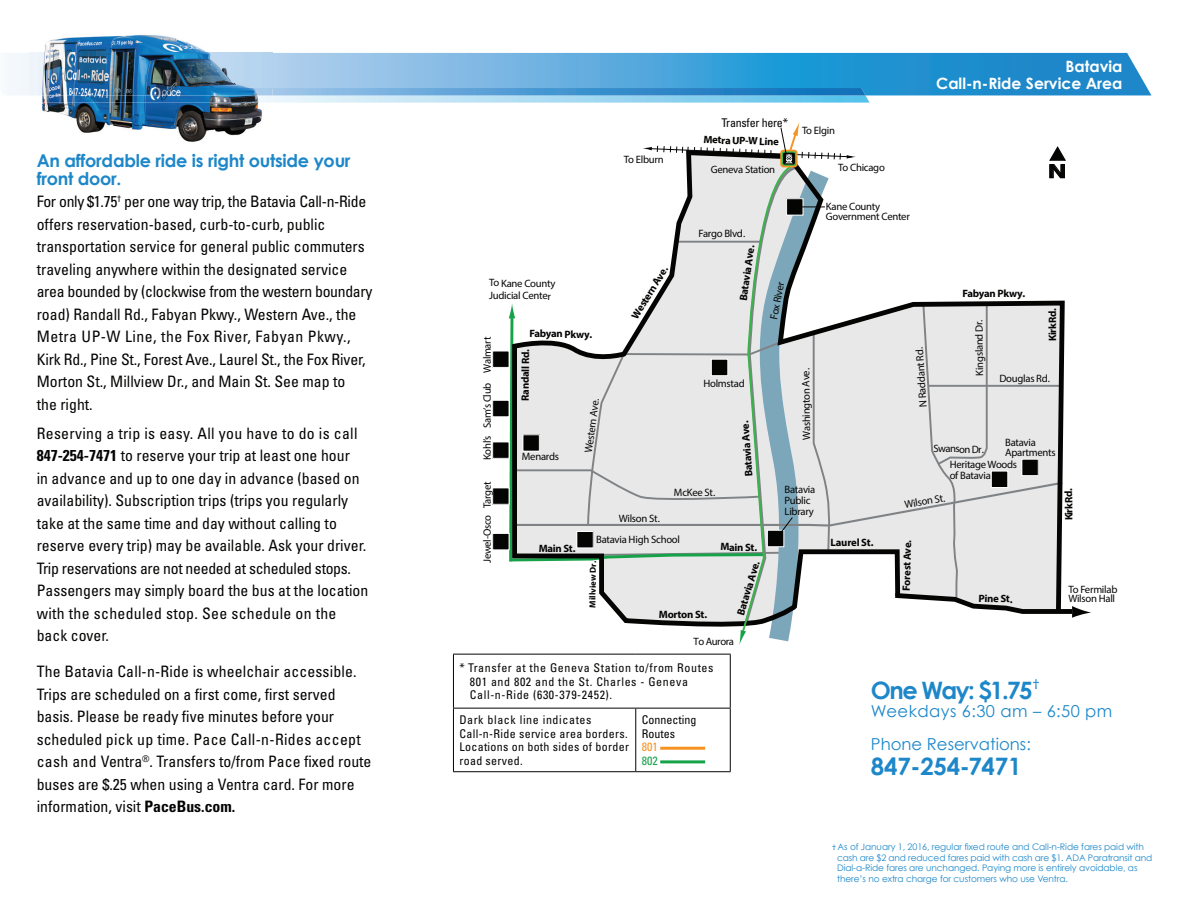
<style>
.page{position:relative;width:1189px;height:918px;background:#fff}
.page>*{position:absolute;margin:0;border:0;box-sizing:border-box;transform-origin:0 0}
.t1{font:700 24px "Century Gothic";letter-spacing:-.01em;color:#1d87c9}
.t2{font:700 expanded 18.6px "Helvetica Neue";color:#040503}
.t3{font:700 17.7px/17.7px "Century Gothic";letter-spacing:-.015em;color:#1d87c9}
.t4{font:16.5px/33px "Century Gothic";color:#1d87c9}
.t5{font:condensed 15.75px/22.5px "Univers";color:#040503}
.t6{font:700 15.6px/16.5px "Century Gothic";color:#fff;text-align:right}
.t7{font:condensed 12px/13.5px "Univers";letter-spacing:.04em;color:#040503}
.t8{font:condensed 12px/13.5px "Univers";color:#040503}
.t9{font:condensed 12px "Univers";letter-spacing:-.02em;color:#040503}
.t10{font:10.65px/10.6px "Myriad Pro";letter-spacing:-.03em;color:#040503}
.t11{font:700 10.65px "Myriad Pro";letter-spacing:-.03em;color:#040503}
.t12{font:10.65px "Myriad Pro";letter-spacing:-.055em;color:#040503}
.t13{font:700 10.5px "Century Gothic";color:#1d87c9}
.t14{font:9px/10.5px "Century Gothic";letter-spacing:-.01em;color:#1d87c9}
.t15{font:700 8.7px "Myriad Pro";color:#040503}
.s1{font-weight:700}
.s2{color:#f79320}
.s3{color:#16a249}
</style>
<div class="page">
<svg style="left:7px;top:53px;width:1144px;height:42px;background:#51a6da"></svg>
<img style="left:30px;top:35px;width:242px;height:53px">
<img style="left:42px;top:95px;width:230px;height:47px">
<svg style="left:272px;top:95px;width:597px;height:8px;background:#a5d8f1"></svg>
<img style="left:28px;top:88px;width:837px;height:7px">
<div style="left:493px;top:442px;width:16px;height:16px;background:#040503"></div>
<div style="left:492px;top:442px;width:17px;height:16px;border:1px solid #fff"></div>
<div style="left:493px;top:400px;width:16px;height:17px;background:#040503"></div>
<div style="left:492px;top:400px;width:17px;height:17px;border:1px solid #fff"></div>
<div style="left:493px;top:351px;width:16px;height:16px;background:#040503"></div>
<div style="left:492px;top:351px;width:17px;height:17px;border:1px solid #fff"></div>
<div style="left:493px;top:488px;width:16px;height:16px;background:#040503"></div>
<div style="left:492px;top:488px;width:17px;height:16px;border:1px solid #fff"></div>
<div style="left:493px;top:533px;width:16px;height:17px;background:#040503"></div>
<div style="left:492px;top:533px;width:17px;height:17px;border:1px solid #fff"></div>
<hr style="left:453px;top:654px;width:183px;height:1px;background:#040503">
<hr style="left:453px;top:655px;width:1px;height:53px;background:#040503">
<hr style="left:636px;top:654px;width:94px;height:1px;background:#040503">
<hr style="left:730px;top:655px;width:1px;height:53px;background:#040503">
<hr style="left:453px;top:708px;width:183px;height:1px;background:#040503">
<hr style="left:453px;top:709px;width:1px;height:62px;background:#040503">
<hr style="left:636px;top:708px;width:94px;height:1px;background:#040503">
<hr style="left:635px;top:709px;width:1px;height:62px;background:#040503">
<hr style="left:730px;top:709px;width:1px;height:62px;background:#040503">
<hr style="left:453px;top:771px;width:183px;height:1px;background:#040503">
<hr style="left:636px;top:771px;width:94px;height:1px;background:#040503">
<hr style="left:660px;top:747px;width:45px;height:3px;background:#f79320">
<hr style="left:660px;top:760px;width:45px;height:3px;background:#16a249">
<svg style="left:508px;top:122px;width:583px;height:523px"></svg>
<p class="t3" style="left:37px;top:151px;width:315px">An affordable ride is right outside your front door.</p>
<p class="t5" style="left:37px;top:190px;width:337px">For only $1.75<sup>†</sup> per one way trip, the Batavia Call-n-Ride offers reservation-based, curb-to-curb, public transportation service for general public commuters traveling anywhere within the designated service area bounded by (clockwise from the western boundary road) Randall Rd., Fabyan Pkwy., Western Ave., the Metra UP-W Line, the Fox River, Fabyan Pkwy., Kirk Rd., Pine St., Forest Ave., Laurel St., the Fox River, Morton St., Millview Dr., and Main St. See map to<br>the right.</p>
<p class="t5" style="left:37px;top:422px;width:333px">Reserving a trip is easy. All you have to do is call <span class="s1">847-254-7471</span> to reserve your trip at least one hour<br>in advance and up to one day in advance (based on availability). Subscription trips (trips you regularly take at the same time and day without calling to reserve every trip) may be available. Ask your driver.<br>Trip reservations are not needed at scheduled stops.<br>Passengers may simply board the bus at the location with the scheduled stop. See schedule on the back cover.</p>
<p class="t5" style="left:37px;top:660px;width:336px">The Batavia Call-n-Ride is wheelchair accessible.<br>Trips are scheduled on a first come, first served basis. Please be ready five minutes before your scheduled pick up time. Pace Call-n-Rides accept cash and Ventra<sup>®</sup>. Transfers to/from Pace fixed route buses are $.25 when using a Ventra card. For more information, visit <span class="s1">PaceBus.com.</span></p>
<p class="t10" style="left:624px;top:154px;width:41px">To Elburn</p>
<p class="t9" style="left:721px;top:115px;width:68px">Transfer here*</p>
<p class="t11" style="left:704px;top:132px;width:77px;rotate:2deg">Metra UP-W Line</p>
<p class="t10" style="left:711px;top:164px;width:66px">Geneva Station</p>
<p class="t10" style="left:698px;top:228px;width:48px">Fargo Blvd.</p>
<p class="t10" style="left:802px;top:125px;width:35px">To Elgin</p>
<p class="t10" style="left:838px;top:162px;width:48px">To Chicago</p>
<p class="t10" style="left:826px;top:201px;width:86px">Kane County<br>Government Center</p>
<p class="t6" style="left:936px;top:58px;width:188px">Batavia<br>Call-n-Ride Service Area</p>
<p class="t2" style="left:1048px;top:159px;width:19px">N</p>
<p class="t11" style="left:736px;top:300px;width:58px;rotate:-82deg">Batavia Ave.</p>
<p class="t11" style="left:628px;top:314px;width:61px;rotate:-58deg">Western Ave.</p>
<p class="t10" style="left:489px;top:276px;width:68px;line-height:12.8px">To Kane County<br>Judicial Center</p>
<p class="t10" style="left:768px;top:318px;width:39px;rotate:-79deg">Fox River</p>
<p class="t11" style="left:962px;top:286px;width:64px">Fabyan Pkwy.</p>
<p class="t11" style="left:1046px;top:341px;width:34px;rotate:-91deg">kr iK Rd.</p>
<p class="t10" style="left:974px;top:376px;width:58px;rotate:-91deg">dnal sgniK D r .</p>
<p class="t11" style="left:529px;top:327px;width:64px">Fabyan Pkwy.</p>
<p class="t10" style="left:482px;top:373px;width:38px;rotate:-90deg">W a l m tra</p>
<p class="t10" style="left:918px;top:408px;width:62px;rotate:-94deg">N Raddant Rd.</p>
<p class="t11" style="left:518px;top:401px;width:53px;rotate:-89deg">Randall Rd.</p>
<p class="t10" style="left:801px;top:440px;width:73px;rotate:-91deg">W notgnihsa vA e .</p>
<p class="t10" style="left:999px;top:373px;width:52px">Douglas Rd.</p>
<p class="t10" style="left:703px;top:378px;width:43px">Holmstad</p>
<p class="t10" style="left:482px;top:428px;width:47px;rotate:-90deg">ma S ’s Club</p>
<p class="t10" style="left:583px;top:452px;width:57px;rotate:-83deg">Western Ave.</p>
<p class="t11" style="left:740px;top:451px;width:32px;rotate:-94deg">i Ave.</p>
<p class="t10" style="left:482px;top:460px;width:26px;rotate:-90deg">’ slhoK</p>
<p class="t10" style="left:482px;top:508px;width:28px;rotate:-90deg">tegraT</p>
<p class="t10" style="left:482px;top:563px;width:50px;rotate:-90deg">we J - Ol e ocs</p>
<p class="t10" style="left:1005px;top:437px;width:32px">Batavia</p>
<p class="t11" style="left:742px;top:477px;width:36px;rotate:-94deg">Batav a</p>
<p class="t12" style="left:933px;top:442px;width:52px">Swanson Dr.</p>
<p class="t10" style="left:522px;top:451px;width:39px">Menards</p>
<p class="t10" style="left:1005px;top:447px;width:52px">Apartments</p>
<p class="t10" style="left:949px;top:459px;width:69px">HeritageWoods of Batavia</p>
<p class="t10" style="left:784px;top:484px;width:32px">Batavia<br>Public<br>Library</p>
<p class="t10" style="left:674px;top:487px;width:43px">McKee St.</p>
<p class="t10" style="left:904px;top:499px;width:43px;rotate:-9deg">Wilson St.</p>
<p class="t11" style="left:899px;top:591px;width:52px;rotate:-89deg">Forest Ave.</p>
<p class="t10" style="left:619px;top:513px;width:43px">Wilson St.</p>
<p class="t10" style="left:596px;top:534px;width:85px">Batavia High School</p>
<p class="t11" style="left:830px;top:535px;width:44px">Laurel St.</p>
<p class="t11" style="left:720px;top:540px;width:39px">Main St.</p>
<p class="t11" style="left:539px;top:542px;width:39px">Main St.</p>
<p class="t15" style="left:587px;top:607px;width:48px;rotate:-89deg">Millview Dr.</p>
<p class="t11" style="left:733px;top:613px;width:58px;rotate:-73deg">Batavia Ave.</p>
<p class="t11" style="left:979px;top:591px;width:36px;rotate:2deg">Pine St.</p>
<p class="t11" style="left:659px;top:608px;width:50px">Morton St.</p>
<p class="t10" style="left:693px;top:636px;width:42px">To Aurora</p>
<p class="t11" style="left:1062px;top:521px;width:34px;rotate:-91deg">kr iK Rd.</p>
<p class="t10" style="left:1068px;top:585px;width:51px;line-height:8.7px">To Fermilab<br>Wilson Hall</p>
<p class="t7" style="left:470px;top:661px;width:245px;text-indent:-10px">* Transfer at the Geneva Station to/from Routes<br>801 and 802 and the St. Charles - Geneva<br>Call-n-Ride (630-379-2452).</p>
<p class="t7" style="left:459px;top:713px;width:171px">Dark black line indicates<br>Call-n-Ride service area borders.<br>Locations on both sides of border road served.</p>
<p class="t8" style="left:642px;top:713px;width:56px">Connecting<br>Routes<br><span class="s2">801<br></span><span class="s3">802</span></p>
<p class="t1" style="left:871px;top:675px;width:163px">One Way: $1.75</p>
<p class="t13" style="left:1033px;top:676px;width:7px">†</p>
<p class="t4" style="left:871px;top:694px;width:243px">Weekdays 6:30 am – 6:50 pm<br>Phone Reservations:</p>
<p class="t1" style="left:871px;top:751px;width:152px">847-254-7471</p>
<p class="t14" style="left:837px;top:842px;width:317px;text-indent:-4px"><sup>†</sup> As of January 1, 2016, regular fixed route and Call-n-Ride fares paid with cash are $2 and reduced fares paid with cash are $1. ADA Paratransit and Dial-a-Ride fares are unchanged. Paying more is entirely avoidable, as there’s no extra charge for customers who use Ventra.</p>
</div>
